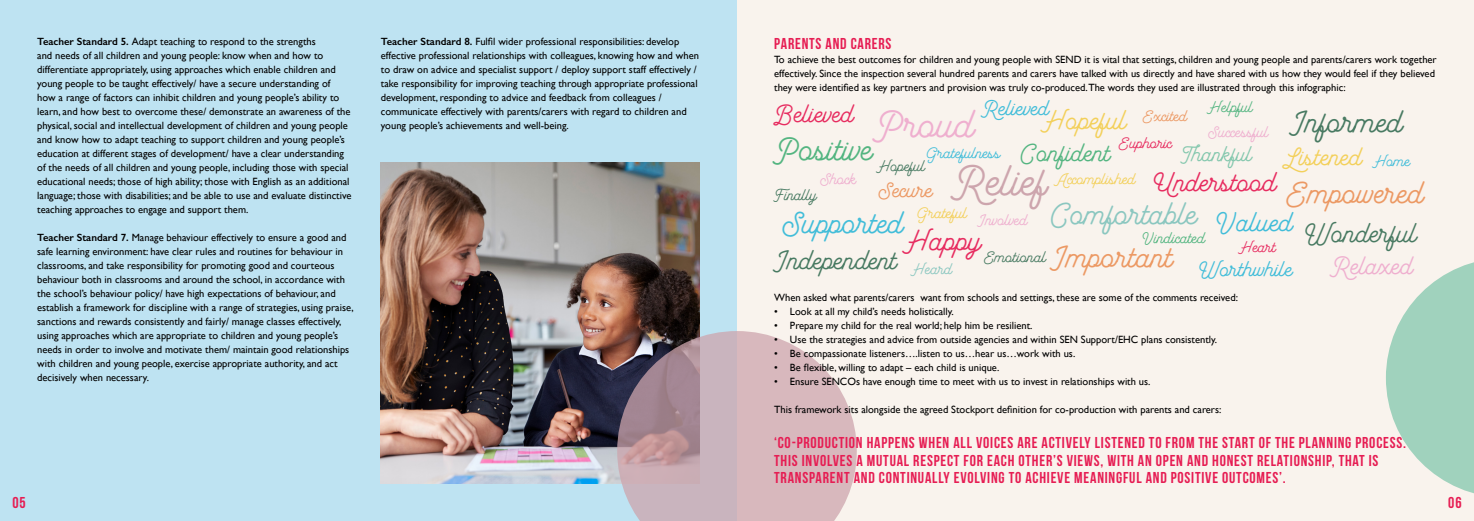
<style>
.page{position:relative;width:1474px;height:521px;background:#fff}
.page>*{position:absolute;margin:0;border:0;box-sizing:border-box;transform-origin:0 0}
.t1{font:38.5px "Garris";color:#cda5ad}
.t2{font:35px "Garris";color:#efafcf}
.t3{font:29.75px "Garris";color:#54b581}
.t4{font:28px "Garris";color:#ec9964}
.t5{font:28px "Garris";color:#8bc7c0}
.t6{font:28px "Garris";color:#42bdd9}
.t7{font:28px "Garris";color:#487a62}
.t8{font:26.25px "Garris";color:#e72c60}
.t9{font:24.5px "Garris";color:#487a62}
.t10{font:24.5px "Garris";color:#e72c60}
.t11{font:24.5px "Garris";color:#f3d05b}
.t12{font:24.5px "Garris";color:#42bdd9}
.t13{font:22.75px "Garris";color:#54b581}
.t14{font:22.75px "Garris";color:#f3d05b}
.t15{font:22.75px "Garris";color:#e72c60}
.t16{font:22.75px "Garris";color:#efafcf}
.t17{font:19.25px "Garris";color:#42bdd9}
.t18{font:19.25px "Garris";color:#83c7ad}
.t19{font:19.25px "Garris";color:#ec9964}
.t20{font:700 15.75px/17.5px "Bebas Neue";letter-spacing:.05em;color:#e61d53}
.t21{font:14px "Garris";color:#487a62}
.t22{font:14px "Garris";color:#efafcf}
.t23{font:14px "Garris";color:#f3d05b}
.t24{font:14px "Garris";color:#54b581}
.t25{font:14px "Garris";color:#42bdd9}
.t26{font:14px "Garris";color:#e72c60}
.t27{font:14px "Garris";color:#ec9964}
.t28{font:14px "Garris";color:#8bc7c0}
.t29{font:10.5px/14px "Gill Sans";color:#000}
.s1{font-weight:600}
</style>
<div class="page">
<div style="left:0;top:0;width:737px;height:521px;background:#bee3f2"></div>
<div style="left:737px;top:0;width:736px;height:521px;background:#f9f3ed"></div>
<svg style="left:1386px;top:262px;width:87px;height:231px"></svg>
<img style="left:381px;top:162px;width:318px;height:322px">
<svg style="left:617px;top:331px;width:239px;height:190px;background:#c5abb2"></svg>
<p class="t29" style="left:37px;top:34px;width:316px"><span class="s1">Teacher Standard 5.</span> Adapt teaching to respond to the strengths<br>and needs of all children and young people: know when and how to differentiate appropriately, using approaches which enable children and young people to be taught effectively/ have a secure understanding of how a range of factors can inhibit children and young people’s ability to learn, and how best to overcome these/ demonstrate an awareness of the physical, social and intellectual development of children and young people and know how to adapt teaching to support children and young people’s education at different stages of development/ have a clear understanding of the needs of all children and young people, including those with special educational needs; those of high ability; those with English as an additional language; those with disabilities; and be able to use and evaluate distinctive teaching approaches to engage and support them.</p>
<p class="t29" style="left:37px;top:230px;width:318px"><span class="s1">Teacher Standard 7.</span> Manage behaviour effectively to ensure a good and safe learning environment: have clear rules and routines for behaviour in classrooms, and take responsibility for promoting good and courteous behaviour both in classrooms and around the school, in accordance with the school’s behaviour policy/ have high expectations of behaviour, and establish a framework for discipline with a range of strategies, using praise, sanctions and rewards consistently and fairly/ manage classes effectively, using approaches which are appropriate to children and young people’s needs in order to involve and motivate them/ maintain good relationships with children and young people, exercise appropriate authority, and act decisively when necessary.</p>
<p class="t29" style="left:381px;top:34px;width:319px"><span class="s1">Teacher Standard 8.</span> Fulfil wider professional responsibilities: develop effective professional relationships with colleagues, knowing how and when to draw on advice and specialist support / deploy support staff effectively / take responsibility for improving teaching through appropriate professional development, responding to advice and feedback from colleagues / communicate effectively with parents/carers with regard to children and young people’s achievements and well-being.</p>
<h3 class="t20" style="left:774px;top:35px;width:119px">PARENTS AND CARERS</h3>
<p class="t29" style="left:774px;top:52px;width:664px">To achieve the best outcomes for children and young people with SEND it is vital that settings, children and young people and parents/carers work together effectively. Since the inspection several hundred parents and carers have talked with us directly and have shared with us how they would feel if they believed they were identified as key partners and provision was truly co-produced.The words they used are illustrated through this infographic:</p>
<h3 class="t17" style="left:981px;top:95px;width:69px">Relieved</h3>
<h3 class="t24" style="left:1208px;top:98px;width:45px">Helpful</h3>
<h3 class="t15" style="left:774px;top:99px;width:81px">Believed</h3>
<h3 class="t27" style="left:1142px;top:107px;width:45px">Excited</h3>
<h3 class="t11" style="left:1043px;top:104px;width:84px">Hopeful</h3>
<h2 class="t2" style="left:874px;top:101px;width:101px">Proud</h2>
<h3 class="t7" style="left:1290px;top:103px;width:113px">Informed</h3>
<h3 class="t22" style="left:1208px;top:122px;width:61px">Successful</h3>
<h3 class="t3" style="left:774px;top:129px;width:99px">Positive</h3>
<h3 class="t26" style="left:1118px;top:133px;width:55px">Euphoric</h3>
<h3 class="t13" style="left:1020px;top:137px;width:90px">Confident</h3>
<h3 class="t18" style="left:1179px;top:141px;width:74px">Thankful</h3>
<h3 class="t25" style="left:926px;top:143px;width:76px">Gratefulness</h3>
<h3 class="t14" style="left:1283px;top:141px;width:80px">Listened</h3>
<h3 class="t25" style="left:1373px;top:152px;width:38px">Home</h3>
<h3 class="t21" style="left:877px;top:156px;width:49px">Hopeful</h3>
<h1 class="t1" style="left:952px;top:156px;width:96px">Relief</h1>
<h3 class="t10" style="left:1152px;top:166px;width:125px">Understood</h3>
<h3 class="t22" style="left:820px;top:169px;width:37px">Shock</h3>
<h3 class="t23" style="left:1056px;top:170px;width:80px">Accomplished</h3>
<h3 class="t22" style="left:977px;top:210px;width:51px">Involved</h3>
<h3 class="t4" style="left:1286px;top:175px;width:138px">Empowered</h3>
<h3 class="t19" style="left:879px;top:177px;width:55px">Secure</h3>
<h3 class="t21" style="left:774px;top:186px;width:44px">Finally</h3>
<h3 class="t6" style="left:783px;top:204px;width:122px">Supported</h3>
<h3 class="t5" style="left:1051px;top:195px;width:147px">Comfortable</h3>
<h3 class="t23" style="left:916px;top:203px;width:51px">Grateful</h3>
<h3 class="t12" style="left:1216px;top:205px;width:77px">Valued</h3>
<h3 class="t9" style="left:1305px;top:216px;width:112px">Wonderful</h3>
<h3 class="t8" style="left:905px;top:223px;width:77px">Happy</h3>
<h3 class="t24" style="left:1142px;top:228px;width:64px">Vindicated</h3>
<h3 class="t26" style="left:1239px;top:238px;width:37px">Heart</h3>
<h3 class="t4" style="left:1051px;top:239px;width:123px">Important</h3>
<h3 class="t9" style="left:774px;top:244px;width:124px">Independent</h3>
<h3 class="t21" style="left:984px;top:247px;width:63px">Emotional</h3>
<h3 class="t16" style="left:1330px;top:251px;width:83px">Relaxed</h3>
<h3 class="t17" style="left:1199px;top:256px;width:94px">Worthwhile</h3>
<h3 class="t28" style="left:912px;top:260px;width:41px">Heard</h3>
<p class="t29" style="left:774px;top:290px;width:465px">When asked what parents/carers want from schools and settings, these are some of the comments received:</p>
<p class="t29" style="left:774px;top:304px;width:181px">• Look at all my child’s needs holistically.</p>
<p class="t29" style="left:774px;top:318px;width:260px">• Prepare my child for the real world; help him be resilient.</p>
<p class="t29" style="left:774px;top:332px;width:444px">• Use the strategies and advice from outside agencies and within SEN Support/EHC plans consistently.</p>
<p class="t29" style="left:774px;top:346px;width:302px">• Be compassionate listeners….listen to us…hear us…work with us.</p>
<p class="t29" style="left:774px;top:360px;width:227px">• Be flexible, willing to adapt – each child is unique.</p>
<p class="t29" style="left:774px;top:374px;width:378px">• Ensure SENCOs have enough time to meet with us to invest in relationships with us.</p>
<p class="t29" style="left:774px;top:402px;width:449px">This framework sits alongside the agreed Stockport definition for co-production with parents and carers:</p>
<p class="t20" style="left:774px;top:434px;width:633px">‘CO-PRODUCTION HAPPENS WHEN ALL VOICES ARE ACTIVELY LISTENED TO FROM THE START OF THE PLANNING PROCESS.<br>THIS INVOLVES A MUTUAL RESPECT FOR EACH OTHER’S VIEWS, WITH AN OPEN AND HONEST RELATIONSHIP, THAT IS<br>TRANSPARENT AND CONTINUALLY EVOLVING TO ACHIEVE MEANINGFUL AND POSITIVE OUTCOMES’.</p>
<h3 class="t20" style="left:12px;top:493px;width:15px">05</h3>
<h3 class="t20" style="left:1448px;top:493px;width:15px">06</h3>
</div>
